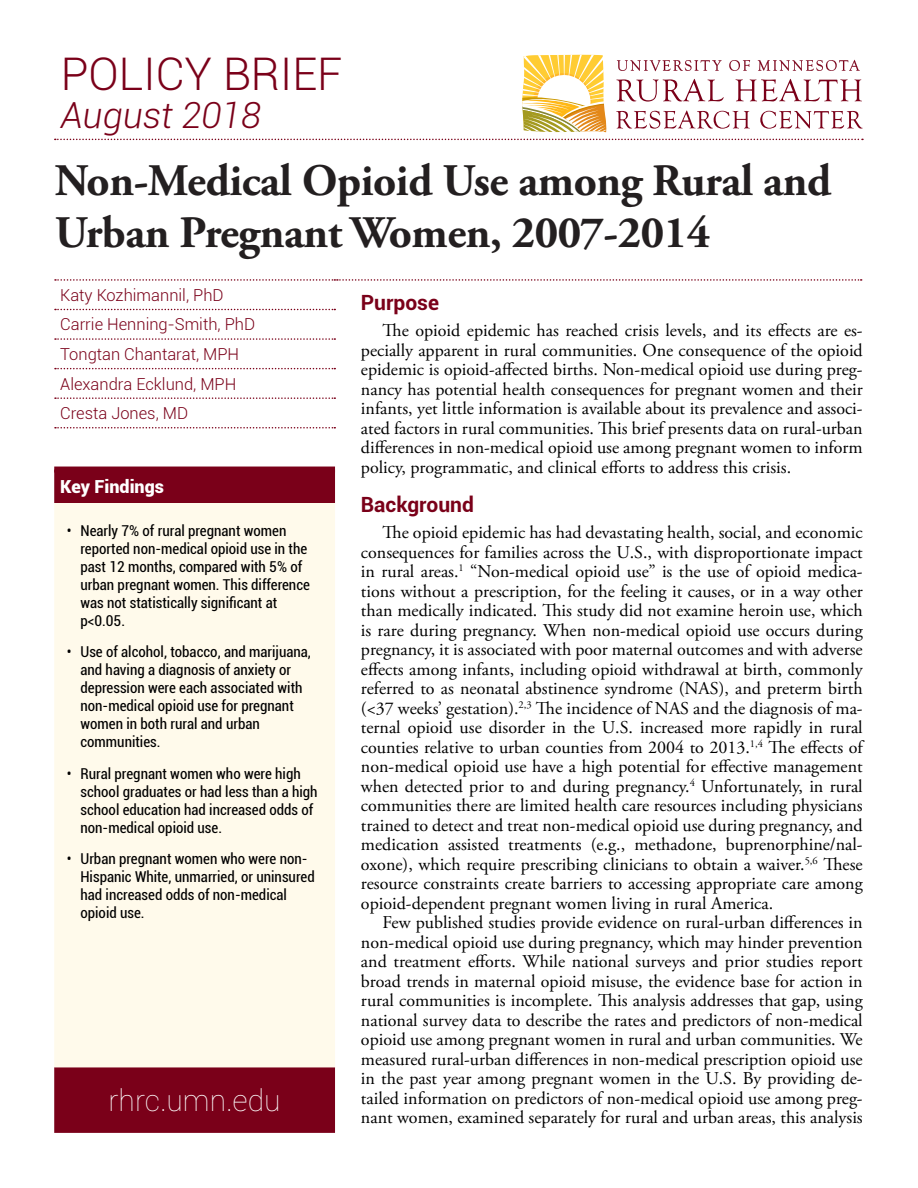
<style>
.page{position:relative;width:918px;height:1188px;background:#fff}
.page>*{position:absolute;margin:0;border:0;box-sizing:border-box;transform-origin:0 0}
.Headline{font:700 45px/52.5px "Adobe Garamond Pro";letter-spacing:-.01em;color:#231f20}
.t1{font:300 45px "Roboto";color:#7a0019}
.t2{font:italic 300 36px "Roboto";color:#7a0019}
.t3{font:100 30px "Roboto";color:#fff}
.Section_header{font:700 21px "Roboto";color:#7a0019}
.Text_for_UMN_policy{font:18px/19.5px "Adobe Garamond Pro";color:#000;text-align:justify}
.t4{font:900 18px "Roboto";color:#fff}
.t5{font:300 16.5px "Roboto";color:#7a0019}
.t6{font:condensed 15px/18px "Roboto";color:#000}
</style>
<div class="page">
<svg style="left:616px;top:79px;width:108px;height:23px"></svg>
<svg style="left:736px;top:79px;width:126px;height:22px"></svg>
<svg style="left:616px;top:110px;width:134px;height:19px"></svg>
<svg style="left:760px;top:111px;width:103px;height:18px"></svg>
<svg style="left:617px;top:60px;width:105px;height:11px"></svg>
<svg style="left:729px;top:60px;width:21px;height:11px"></svg>
<svg style="left:758px;top:60px;width:102px;height:11px"></svg>
<svg style="left:522px;top:55px;width:85px;height:77px"></svg>
<svg style="left:55px;top:139px;width:808px;height:1px"></svg>
<div style="left:54px;top:473px;width:281px;height:660px;background:#7a0019"></div>
<div style="left:54px;top:503px;width:281px;height:564px;background:#fffaeb"></div>
<svg style="left:55px;top:279px;width:807px;height:2px"></svg>
<svg style="left:55px;top:309px;width:280px;height:1px"></svg>
<svg style="left:55px;top:338px;width:280px;height:2px"></svg>
<svg style="left:55px;top:368px;width:280px;height:1px"></svg>
<svg style="left:55px;top:397px;width:280px;height:2px"></svg>
<svg style="left:55px;top:427px;width:280px;height:2px"></svg>
<div style="left:54px;top:467px;width:281px;height:6px;background:#7a0019"></div>
<p class="t1" style="left:61px;top:43px;width:283px">POLICY BRIEF</p>
<p class="t2" style="left:61px;top:90px;width:202px">August 2018</p>
<p class="Headline" style="left:55px;top:155px;width:778px">Non-Medical Opioid Use among Rural and<br>Urban Pregnant Women, 2007-2014</p>
<p class="t5" style="left:60px;top:284px;width:165px">Katy Kozhimannil, PhD</p>
<p class="t5" style="left:60px;top:313px;width:196px">Carrie Henning-Smith, PhD</p>
<p class="t5" style="left:60px;top:343px;width:181px">Tongtan Chantarat, MPH</p>
<p class="t5" style="left:60px;top:372px;width:178px">Alexandra Ecklund, MPH</p>
<p class="t5" style="left:60px;top:402px;width:129px">Cresta Jones, MD</p>
<p class="Section_header" style="left:361px;top:288px;width:80px">Purpose</p>
<p class="Text_for_UMN_policy" style="left:361px;top:321px;width:503px;text-indent:22px">The opioid epidemic has reached crisis levels, and its effects are es&shy;pecially apparent in rural communities. One consequence of the opioid epidemic is opioid-affected births. Non-medical opioid use during preg&shy;nancy has potential health consequences for pregnant women and their infants, yet little information is available about its prevalence and associ&shy;ated factors in rural communities. This brief presents data on rural-urban differences in non-medical opioid use among pregnant women to inform policy, programmatic, and clinical efforts to address this crisis.</p>
<p class="Section_header" style="left:361px;top:490px;width:114px">Background</p>
<p class="Text_for_UMN_policy" style="left:361px;top:523px;width:503px;text-indent:22px">The opioid epidemic has had devastating health, social, and economic consequences for families across the U.S., with disproportionate impact in rural areas.<sup>1</sup> “Non-medical opioid use” is the use of opioid medica&shy;tions without a prescription, for the feeling it causes, or in a way other than medically indicated. This study did not examine heroin use, which is rare during pregnancy. When non-medical opioid use occurs during pregnancy, it is associated with poor maternal outcomes and with adverse effects among infants, including opioid withdrawal at birth, commonly referred to as neonatal abstinence syndrome (NAS), and preterm birth (&lt;37 weeks’ gestation).<sup>2,3</sup> The incidence of NAS and the diagnosis of ma&shy;ternal opioid use disorder in the U.S. increased more rapidly in rural counties relative to urban counties from 2004 to 2013.<sup>1,4</sup> The effects of non-medical opioid use have a high potential for effective management when detected prior to and during pregnancy.<sup>4</sup> Unfortunately, in rural communities there are limited health care resources including physicians trained to detect and treat non-medical opioid use during pregnancy, and medication assisted treatments (e.g., methadone, buprenorphine/nal&shy;oxone), which require prescribing clinicians to obtain a waiver.<sup>5,6</sup> These resource constraints create barriers to accessing appropriate care among opioid-dependent pregnant women living in rural America.</p>
<p class="Text_for_UMN_policy" style="left:361px;top:913px;width:503px;text-indent:22px">Few published studies provide evidence on rural-urban differences in non-medical opioid use during pregnancy, which may hinder prevention and treatment efforts. While national surveys and prior studies report broad trends in maternal opioid misuse, the evidence base for action in rural communities is incomplete. This analysis addresses that gap, using national survey data to describe the rates and predictors of non-medical opioid use among pregnant women in rural and urban communities. We measured rural-urban differences in non-medical prescription opioid use in the past year among pregnant women in the U.S. By providing de&shy;tailed information on predictors of non-medical opioid use among preg&shy;nant women, examined separately for rural and urban areas, this analysis</p>
<p class="t4" style="left:60px;top:474px;width:105px">Key Findings</p>
<p class="t6" style="left:80px;top:521px;width:231px;text-indent:-14px">• Nearly 7% of rural pregnant women reported non-medical opioid use in the past 12 months, compared with 5% of urban pregnant women. This difference was not statistically significant at p&lt;0.05.</p>
<p class="t6" style="left:80px;top:642px;width:232px;text-indent:-14px">• Use of alcohol, tobacco, and marijuana, and having a diagnosis of anxiety or depression were each associated with non-medical opioid use for pregnant women in both rural and urban communities.</p>
<p class="t6" style="left:80px;top:764px;width:239px;text-indent:-14px">• Rural pregnant women who were high school graduates or had less than a high school education had increased odds of non-medical opioid use.</p>
<p class="t6" style="left:80px;top:849px;width:236px;text-indent:-14px">• Urban pregnant women who were non-<br>Hispanic White, unmarried, or uninsured had increased odds of non-medical opioid use.</p>
<p class="t3" style="left:109px;top:1080px;width:173px">rhrc.umn.edu</p>
</div>
